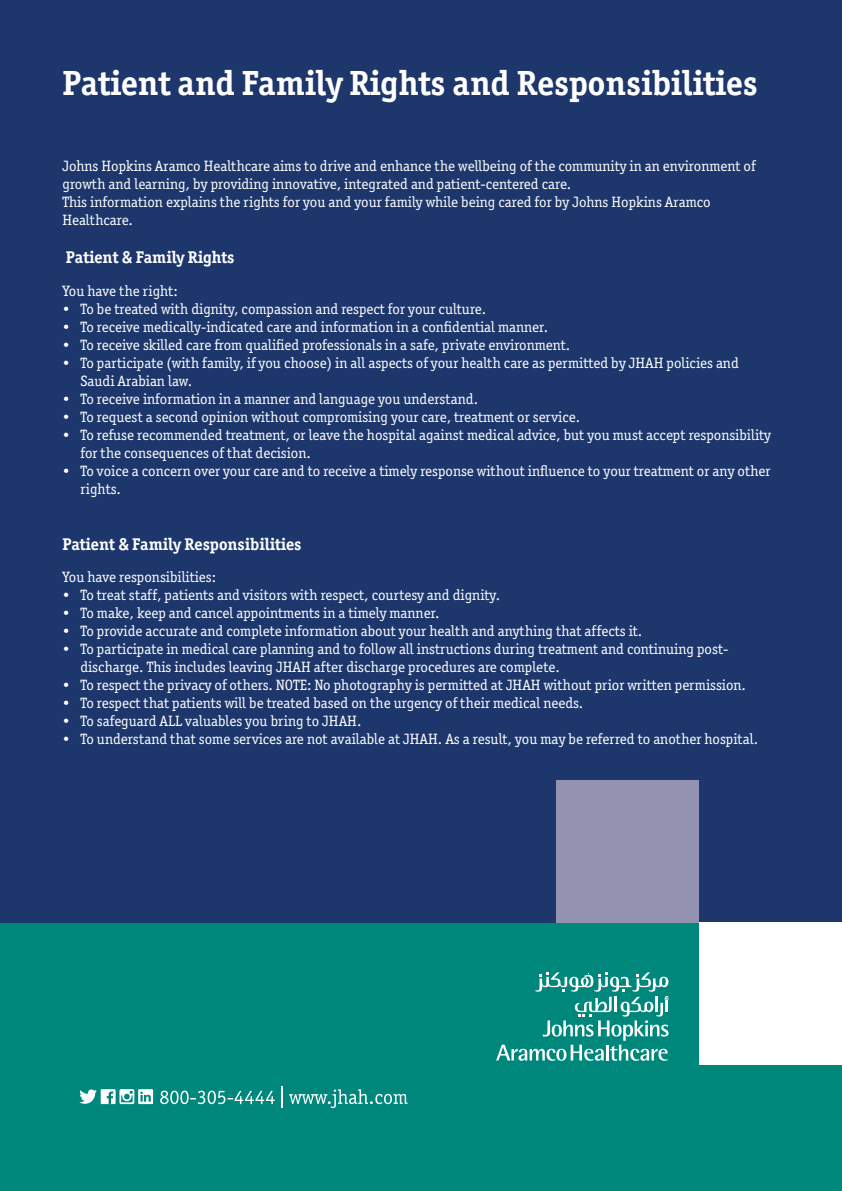
<style>
.page{position:relative;width:842px;height:1191px;background:#fff}
.page>*{position:absolute;margin:0;border:0;box-sizing:border-box;transform-origin:0 0}
.t1{font:700 35px "Officina Ser ITC Std";color:#fff}
.t2{font:700 17px "Officina Ser ITC Std";color:#fff}
.t3{font:15px/18px "Officina Ser ITC Std";color:#fff}
</style>
<div class="page">
<div style="left:0;top:829px;width:842px;height:362px;background:#00877c"></div>
<div style="left:0;top:0;width:842px;height:922px;background:#1d366c"></div>
<div style="left:699px;top:922px;width:143px;height:143px;background:#fff"></div>
<div style="left:556px;top:780px;width:143px;height:142px;background:#9392b0"></div>
<svg style="left:496px;top:972px;width:173px;height:88px"></svg>
<svg style="left:79px;top:1089px;width:74px;height:15px"></svg>
<svg style="left:160px;top:1090px;width:115px;height:14px"></svg>
<svg style="left:289px;top:1089px;width:118px;height:19px"></svg>
<svg style="left:282px;top:1086px;width:1px;height:21px"></svg>
<p class="t1" style="left:62px;top:62px;width:697px">Patient and Family Rights and Responsibilities</p>
<p class="t3" style="left:62px;top:157px;width:695px">Johns Hopkins Aramco Healthcare aims to drive and enhance the wellbeing of the community in an environment of growth and learning, by providing innovative, integrated and patient-centered care.</p>
<p class="t3" style="left:62px;top:193px;width:650px">This information explains the rights for you and your family while being cared for by Johns Hopkins Aramco<br>Healthcare.</p>
<p class="t2" style="left:66px;top:247px;width:170px">Patient &amp; Family Rights</p>
<p class="t3" style="left:62px;top:281px;width:117px">You have the right:</p>
<p class="t3" style="left:80px;top:299px;width:407px">To be treated with dignity, compassion and respect for your culture.</p>
<p class="t3" style="left:62px;top:299px;width:9px">•</p>
<p class="t3" style="left:62px;top:317px;width:9px">•</p>
<p class="t3" style="left:80px;top:317px;width:469px">To receive medically-indicated care and information in a confidential manner.</p>
<p class="t3" style="left:62px;top:335px;width:9px">•</p>
<p class="t3" style="left:80px;top:335px;width:491px">To receive skilled care from qualified professionals in a safe, private environment.</p>
<p class="t3" style="left:62px;top:353px;width:9px">•</p>
<p class="t3" style="left:80px;top:353px;width:660px">To participate (with family if, you choose) in all aspects of your health care as permitted by JHAH policies and</p>
<p class="t3" style="left:62px;top:389px;width:9px">•</p>
<p class="t3" style="left:80px;top:371px;width:113px">Saudi Arabian law.</p>
<p class="t3" style="left:80px;top:389px;width:399px">To receive information in a manner and language you understand.</p>
<p class="t3" style="left:62px;top:407px;width:9px">•</p>
<p class="t3" style="left:80px;top:407px;width:501px">To request a second opinion without compromising your care, treatment or service.</p>
<p class="t3" style="left:62px;top:425px;width:9px">•</p>
<p class="t3" style="left:80px;top:425px;width:692px">To refuse recommended treatment, or leave the hospital against medical advice, but you must accept responsibility</p>
<p class="t3" style="left:62px;top:461px;width:9px">•</p>
<p class="t3" style="left:80px;top:443px;width:232px">for the consequences of that decision.</p>
<p class="t3" style="left:80px;top:461px;width:692px">To voice a concern over your care and to receive a timely response without influence to your treatment or any other</p>
<p class="t3" style="left:80px;top:479px;width:42px">rights.</p>
<p class="t2" style="left:62px;top:534px;width:241px">Patient &amp; Family Responsibilities</p>
<p class="t3" style="left:62px;top:568px;width:155px">You have responsibilities:</p>
<p class="t3" style="left:80px;top:586px;width:421px">To treat staff, patients and visitors with respect, courtesy and dignity.</p>
<p class="t3" style="left:62px;top:586px;width:9px">•</p>
<p class="t3" style="left:62px;top:604px;width:9px">•</p>
<p class="t3" style="left:80px;top:604px;width:361px">To make, keep and cancel appointments in a timely manner.</p>
<p class="t3" style="left:62px;top:622px;width:9px">•</p>
<p class="t3" style="left:80px;top:622px;width:563px">To provide accurate and complete information about your health and anything that affects it.</p>
<p class="t3" style="left:62px;top:640px;width:9px">•</p>
<p class="t3" style="left:80px;top:640px;width:650px">To participate in medical care planning and to follow all instructions during treatment and continuing post-</p>
<p class="t3" style="left:80px;top:658px;width:481px">discharge. This includes leaving JHAH after discharge procedures are complete.</p>
<p class="t3" style="left:62px;top:676px;width:9px">•</p>
<p class="t3" style="left:80px;top:676px;width:667px">To respect the privacy of others. NOTE: No photography is permitted at JHAH without prior written permission.</p>
<p class="t3" style="left:62px;top:694px;width:9px">•</p>
<p class="t3" style="left:80px;top:694px;width:504px">To respect that patients will be treated based on the urgency of their medical needs.</p>
<p class="t3" style="left:62px;top:712px;width:9px">•</p>
<p class="t3" style="left:80px;top:712px;width:283px">To safeguard ALL valuables you bring to JHAH.</p>
<p class="t3" style="left:62px;top:730px;width:9px">•</p>
<p class="t3" style="left:80px;top:730px;width:679px">To understand that some services are not available at JHAH. As a result, you may be referred to another hospital.</p>
</div>
